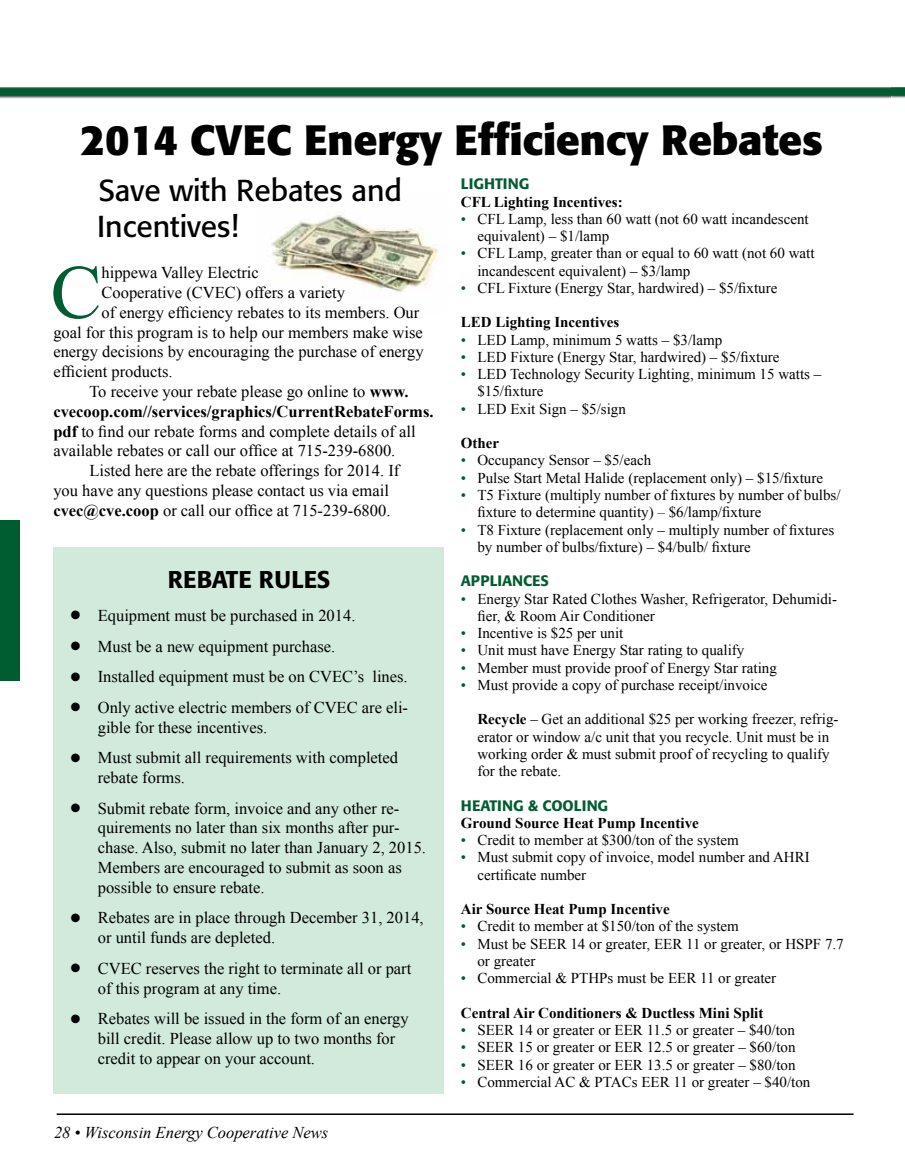
<style>
.page{position:relative;width:905px;height:1175px;background:#fff}
.page>*{position:absolute;margin:0;border:0;box-sizing:border-box;transform-origin:0 0}
.t1{font:76.35px "Times New Roman";color:#005d32}
.t2{font:700 42px "Formata";color:#000}
.t3{font:30px/36px "Formata";color:#000}
.t4{font:500 24px "Formata";color:#000}
.t5{font:16.5px/19.8px "Times New Roman";color:#000}
.t6{font:700 16.5px "Times New Roman";color:#000}
.t7{font:italic 16.5px "Times New Roman";color:#000}
.t8{font:15px/17.2px "Times New Roman";color:#000}
.t9{font:700 15px/17.2px "Times New Roman";color:#000}
.t10{font:500 15px "Formata";color:#005d32}
.s1{font-family:"Formata";font-weight:500;color:#005d32}
.s2{color:#005d32}
.s3{font-style:italic}
.s4{font-weight:700}
</style>
<div class="page">
<img style="left:272px;top:212px;width:168px;height:81px">
<div style="left:53px;top:547px;width:390px;height:547px;background:#d1eadb"></div>
<img style="left:0;top:87px;width:891px;height:12px">
<img style="left:891px;top:87px;width:13px;height:11px">
<div style="left:0;top:520px;width:20px;height:161px;background:#005d32"></div>
<hr style="left:57px;top:1113px;width:796px;height:2px;background:#000">
<p class="t2" style="left:81px;top:114px;width:743px">2014 CVEC Energy Efficiency Rebates</p>
<p class="t3" style="left:97px;top:173px;width:306px">Save with Rebates and<br>Incentives!</p>
<p class="t9" style="left:461px;top:175px;width:163px"><span class="s1">LIGHTING<br></span>CFL Lighting Incentives:</p>
<p class="t8" style="left:477px;top:210px;width:333px;text-indent:-16px"><span class="s2">•</span> CFL Lamp, less than 60 watt (not 60 watt incandescent equivalent) – $1/lamp</p>
<p class="t8" style="left:477px;top:244px;width:338px;text-indent:-16px"><span class="s2">•</span> CFL Lamp, greater than or equal to 60 watt (not 60 watt incandescent equivalent) – $3/lamp</p>
<p class="t8" style="left:461px;top:279px;width:318px"><span class="s2">•</span> CFL Fixture (Energy Star, hardwired) – $5/fixture</p>
<p class="t9" style="left:461px;top:313px;width:160px">LED Lighting Incentives</p>
<p class="t8" style="left:461px;top:331px;width:263px"><span class="s2">•</span> LED Lamp, minimum 5 watts – $3/lamp</p>
<p class="t8" style="left:461px;top:348px;width:320px"><span class="s2">•</span> LED Fixture (Energy Star, hardwired) – $5/fixture</p>
<p class="t8" style="left:477px;top:365px;width:345px;text-indent:-16px"><span class="s2">•</span> LED Technology Security Lighting, minimum 15 watts – $15/fixture</p>
<p class="t8" style="left:461px;top:400px;width:166px"><span class="s2">•</span> LED Exit Sign – $5/sign</p>
<p class="t9" style="left:461px;top:434px;width:40px">Other</p>
<p class="t8" style="left:461px;top:451px;width:192px"><span class="s2">•</span> Occupancy Sensor – $5/each</p>
<p class="t8" style="left:461px;top:469px;width:363px"><span class="s2">•</span> Pulse Start Metal Halide (replacement only) – $15/fixture</p>
<p class="t8" style="left:477px;top:486px;width:364px;text-indent:-16px"><span class="s2">•</span> T5 Fixture (multiply number of fixtures by number of bulbs/ fixture to determine quantity) <span class="s3">–</span> $6/lamp/fixture</p>
<p class="t8" style="left:477px;top:520px;width:358px;text-indent:-16px"><span class="s2">•</span> T8 Fixture (replacement only – multiply number of fixtures by number of bulbs/fixture) – $4/bulb/ fixture</p>
<p class="t10" style="left:461px;top:572px;width:89px">APPLIANCES</p>
<p class="t8" style="left:477px;top:589px;width:361px;text-indent:-16px"><span class="s2">•</span> Energy Star Rated Clothes Washer, Refrigerator, Dehumidi&shy;fier, &amp; Room Air Conditioner</p>
<p class="t8" style="left:461px;top:624px;width:164px"><span class="s2">•</span> Incentive is $25 per unit</p>
<p class="t8" style="left:461px;top:641px;width:285px"><span class="s2">•</span> Unit must have Energy Star rating to qualify</p>
<p class="t8" style="left:461px;top:658px;width:317px"><span class="s2">•</span> Member must provide proof of Energy Star rating</p>
<p class="t8" style="left:461px;top:676px;width:308px"><span class="s2">•</span> Must provide a copy of purchase receipt/invoice</p>
<p class="t8" style="left:477px;top:710px;width:362px"><span class="s4">Recycle</span> – Get an additional $25 per working freezer, refrig&shy;erator or window a/c unit that you recycle. Unit must be in working order &amp; must submit proof of recycling to qualify for the rebate.</p>
<p class="t9" style="left:461px;top:796px;width:239px"><span class="s1">HEATING &amp; COOLING<br></span>Ground Source Heat Pump Incentive</p>
<p class="t8" style="left:461px;top:831px;width:279px"><span class="s2">•</span> Credit to member at $300/ton of the system</p>
<p class="t8" style="left:477px;top:848px;width:334px;text-indent:-16px"><span class="s2">•</span> Must submit copy of invoice, model number and AHRI certificate number</p>
<p class="t9" style="left:461px;top:900px;width:210px">Air Source Heat Pump Incentive</p>
<p class="t8" style="left:461px;top:917px;width:279px"><span class="s2">•</span> Credit to member at $150/ton of the system</p>
<p class="t8" style="left:477px;top:934px;width:368px;text-indent:-16px"><span class="s2">•</span> Must be SEER 14 or greater, EER 11 or greater, or HSPF 7.7 or greater</p>
<p class="t8" style="left:461px;top:969px;width:317px"><span class="s2">•</span> Commercial &amp; PTHPs must be EER 11 or greater</p>
<p class="t9" style="left:461px;top:1003px;width:304px">Central Air Conditioners &amp; Ductless Mini Split</p>
<p class="t8" style="left:461px;top:1021px;width:335px"><span class="s2">•</span> SEER 14 or greater or EER 11.5 or greater – $40/ton</p>
<p class="t8" style="left:461px;top:1038px;width:336px"><span class="s2">•</span> SEER 15 or greater or EER 12.5 or greater – $60/ton</p>
<p class="t8" style="left:461px;top:1055px;width:336px"><span class="s2">•</span> SEER 16 or greater or EER 13.5 or greater – $80/ton</p>
<p class="t8" style="left:461px;top:1072px;width:351px"><span class="s2">•</span> Commercial AC &amp; PTACs EER 11 or greater – $40/ton</p>
<p class="t1" style="left:51px;top:241px;width:52px">C</p>
<p class="t5" style="left:101px;top:262px;width:159px">hippewa Valley Electric</p>
<p class="t5" style="left:101px;top:282px;width:245px">Cooperative (CVEC) offers a variety</p>
<p class="t5" style="left:101px;top:302px;width:319px">of energy efficiency rebates to its members. Our</p>
<p class="t5" style="left:53px;top:322px;width:371px">goal for this program is to help our members make wise</p>
<p class="t5" style="left:53px;top:342px;width:372px">energy decisions by encouraging the purchase of energy</p>
<p class="t5" style="left:53px;top:361px;width:121px">efficient products.</p>
<p class="t5" style="left:89px;top:381px;width:321px">To receive your rebate please go online to <span class="s4">www.</span></p>
<p class="t6" style="left:53px;top:400px;width:382px">cvecoop.com//services/graphics/CurrentRebateForms.</p>
<p class="t5" style="left:53px;top:421px;width:364px"><span class="s4">pdf</span> to find our rebate forms and complete details of all</p>
<p class="t5" style="left:53px;top:441px;width:343px">available rebates or call our office at 715-239-6800.</p>
<p class="t5" style="left:89px;top:460px;width:311px">Listed here are the rebate offerings for 2014. If</p>
<p class="t5" style="left:53px;top:480px;width:337px">you have any questions please contact us via email</p>
<p class="t5" style="left:53px;top:500px;width:338px"><span class="s4">cvec@cve.coop</span> or call our office at 715-239-6800.</p>
<p class="t4" style="left:168px;top:564px;width:164px">REBATE RULES</p>
<p class="t5" style="left:71px;top:605px;width:286px">● Equipment must be purchased in 2014.</p>
<p class="t5" style="left:71px;top:636px;width:266px">● Must be a new equipment purchase.</p>
<p class="t5" style="left:71px;top:666px;width:338px">● Installed equipment must be on CVEC’s lines.</p>
<p class="t5" style="left:98px;top:697px;width:312px;text-indent:-27px">● Only active electric members of CVEC are eli&shy;gible for these incentives.</p>
<p class="t5" style="left:98px;top:747px;width:302px;text-indent:-27px">● Must submit all requirements with completed rebate forms.</p>
<p class="t5" style="left:98px;top:798px;width:330px;text-indent:-27px">● Submit rebate form, invoice and any other re&shy;quirements no later than six months after pur&shy;chase. Also, submit no later than January 2, 2015.<br>Members are encouraged to submit as soon as possible to ensure rebate.</p>
<p class="t5" style="left:98px;top:907px;width:327px;text-indent:-27px">● Rebates are in place through December 31, 2014, or until funds are depleted.</p>
<p class="t5" style="left:98px;top:958px;width:315px;text-indent:-27px">● CVEC reserves the right to terminate all or part of this program at any time.</p>
<p class="t5" style="left:98px;top:1008px;width:312px;text-indent:-27px">● Rebates will be issued in the form of an energy bill credit. Please allow up to two months for credit to appear on your account.</p>
<p class="t7" style="left:54px;top:1120px;width:276px">28 • Wisconsin Energy Cooperative News</p>
</div>
